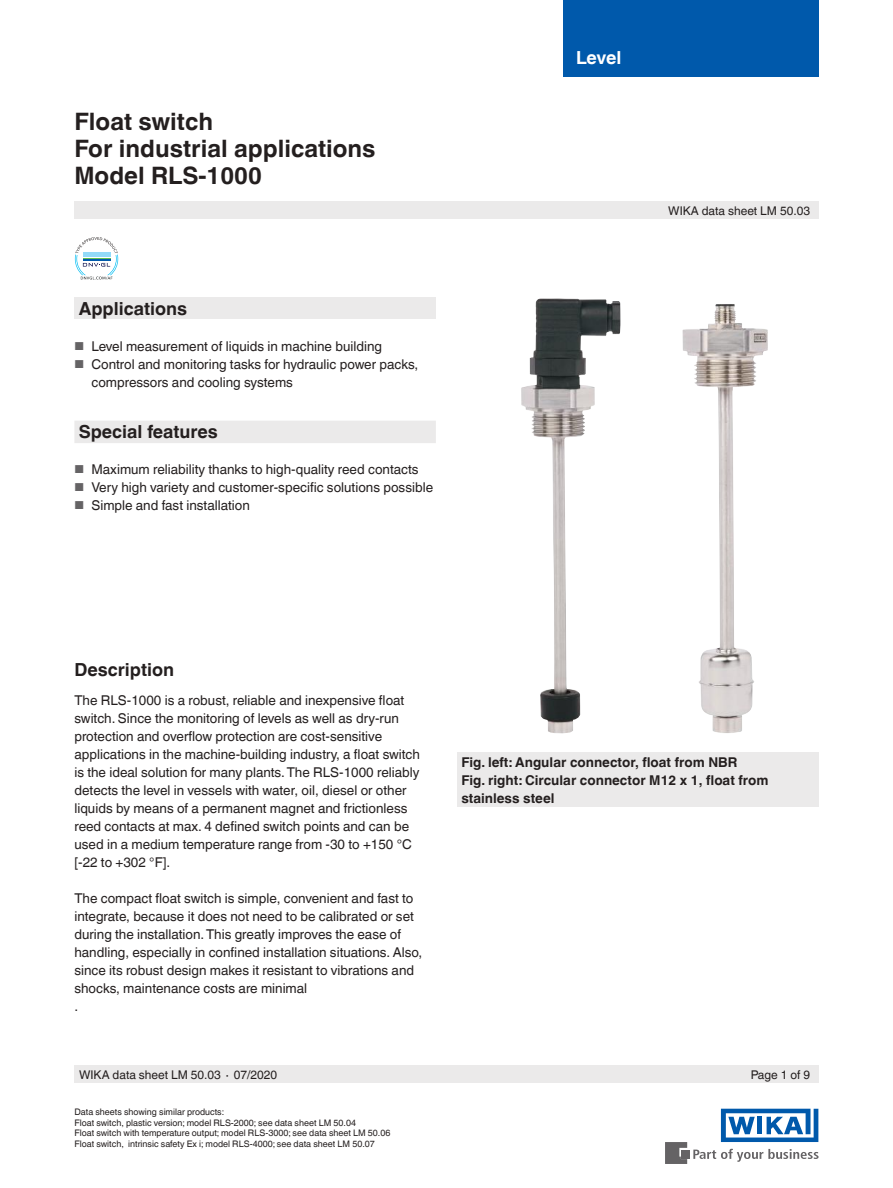
<style>
.page{position:relative;width:893px;height:1188px;background:#fff}
.page>*{position:absolute;margin:0;border:0;box-sizing:border-box;transform-origin:0 0}
.t1{font:700 24px/27px "Helvetica World";color:#241f1f}
.t2{font:700 18px "Helvetica World";color:#241f1f}
.t3{font:700 18px "Helvetica World";letter-spacing:-.02em;color:#fff}
.t4{font:13.5px/18px "Helvetica World";color:#241f1f}
.t5{font:700 13.5px/18px "Helvetica World";color:#241f1f}
.t6{font:12px "Helvetica World";color:#241f1f}
.t7{font:9px/10.5px "Helvetica World";color:#241f1f}
.s1{font-size:11.55px;color:#656365}
</style>
<div class="page">
<div style="left:74px;top:297px;width:362px;height:22px;background:#ebeaea"></div>
<div style="left:74px;top:202px;width:745px;height:17px;background:#ebeaea"></div>
<div style="left:74px;top:1066px;width:745px;height:17px;background:#ebeaea"></div>
<svg style="left:693px;top:1149px;width:126px;height:13px"></svg>
<div style="left:682px;top:1150px;width:8px;height:8px;background:#656365"></div>
<svg style="left:665px;top:1142px;width:22px;height:22px"></svg>
<svg style="left:721px;top:1109px;width:97px;height:33px"></svg>
<div style="left:563px;top:0;width:256px;height:77px;background:#0059ab"></div>
<div style="left:457px;top:753px;width:362px;height:54px;background:#ebeaea"></div>
<div style="left:74px;top:421px;width:362px;height:22px;background:#ebeaea"></div>
<img style="left:682px;top:304px;width:86px;height:429px">
<img style="left:521px;top:298px;width:99px;height:435px">
<svg style="left:75px;top:237px;width:43px;height:43px"></svg>
<h1 class="t1" style="left:74px;top:108px;width:303px">Float switch<br>For industrial applications<br>Model RLS-1000</h1>
<h2 class="t2" style="left:79px;top:298px;width:110px">Applications</h2>
<p class="t4" style="left:74px;top:337px;width:309px"><span class="s1">■</span> Level measurement of liquids in machine building</p>
<p class="t4" style="left:91px;top:355px;width:328px;text-indent:-17px"><span class="s1">■</span> Control and monitoring tasks for hydraulic power packs, compressors and cooling systems</p>
<h2 class="t2" style="left:79px;top:421px;width:141px">Special features</h2>
<p class="t4" style="left:74px;top:460px;width:346px"><span class="s1">■</span> Maximum reliability thanks to high-quality reed contacts</p>
<p class="t4" style="left:74px;top:478px;width:360px"><span class="s1">■</span> Very high variety and customer-specific solutions possible</p>
<p class="t4" style="left:74px;top:496px;width:177px"><span class="s1">■</span> Simple and fast installation</p>
<h2 class="t3" style="left:576px;top:47px;width:47px">Level</h2>
<p class="t6" style="left:668px;top:204px;width:143px">WIKA data sheet LM 50.03</p>
<h2 class="t2" style="left:74px;top:659px;width:101px">Description</h2>
<p class="t4" style="left:74px;top:691px;width:347px">The RLS-1000 is a robust, reliable and inexpensive float switch. Since the monitoring of levels as well as dry-run protection and overflow protection are cost-sensitive applications in the machine-building industry, a float switch is the ideal solution for many plants. The RLS-1000 reliably detects the level in vessels with water, oil, diesel or other liquids by means of a permanent magnet and frictionless reed contacts at max. 4 defined switch points and can be used in a medium temperature range from -30 to +150 °C [-22 to +302 °F].</p>
<p class="t4" style="left:74px;top:889px;width:349px">The compact float switch is simple, convenient and fast to integrate, because it does not need to be calibrated or set during the installation. This greatly improves the ease of handling, especially in confined installation situations. Also, since its robust design makes it resistant to vibrations and shocks, maintenance costs are minimal<br>.</p>
<p class="t5" style="left:461px;top:753px;width:309px">Fig. left: Angular connector, float from NBR<br>Fig. right: Circular connector M12 x 1, float from stainless steel</p>
<p class="t6" style="left:79px;top:1068px;width:200px">WIKA data sheet LM 50.03 ∙ 07/2020</p>
<p class="t6" style="left:751px;top:1068px;width:61px">Page 1 of 9</p>
<p class="t7" style="left:74px;top:1107px;width:318px">Data sheets showing similar products:<br>Float switch, plastic version; model RLS-2000; see data sheet LM 50.04<br>Float switch with temperature output; model RLS-3000; see data sheet LM 50.06<br>Float switch, intrinsic safety Ex i; model RLS-4000; see data sheet LM 50.07</p>
</div>
